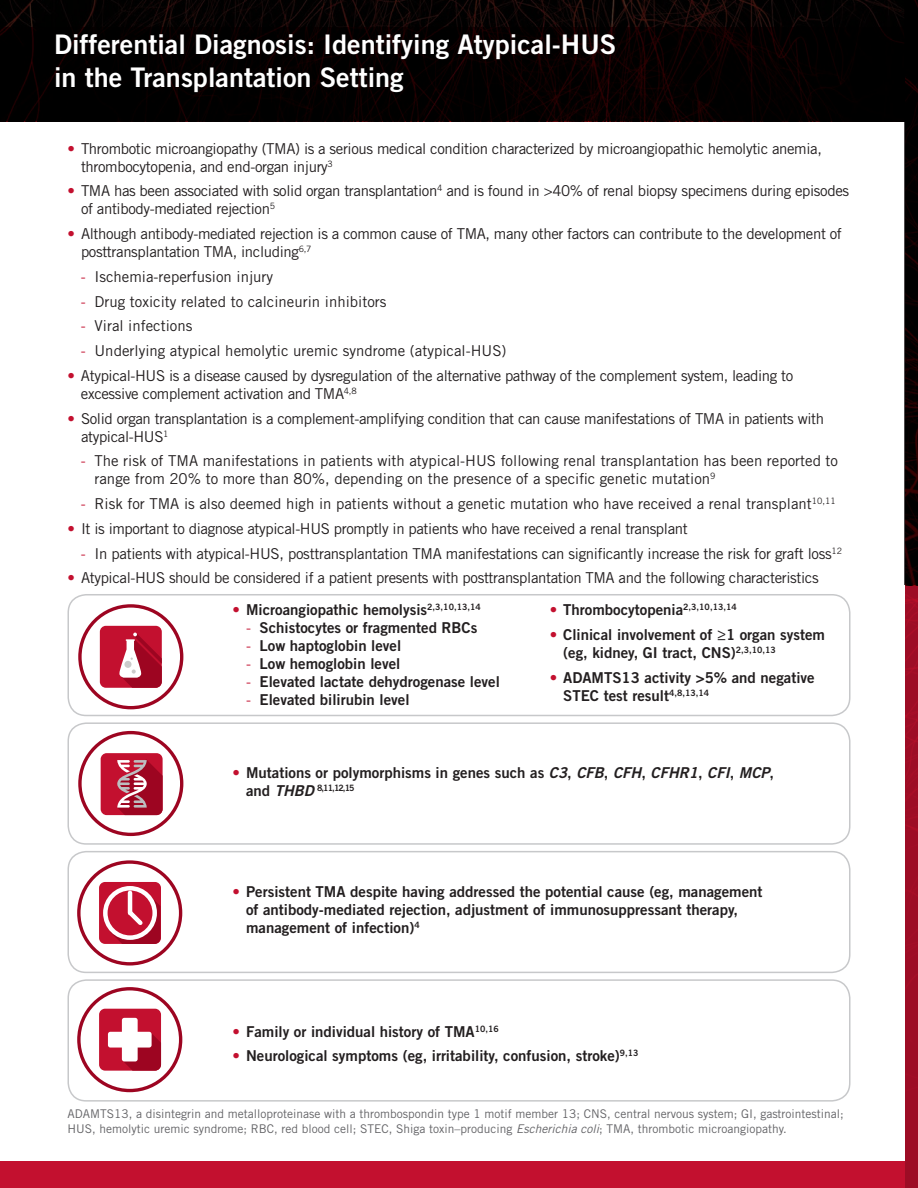
<style>
.page{position:relative;width:918px;height:1188px;background:#fff}
.page>*{position:absolute;margin:0;border:0;box-sizing:border-box;transform-origin:0 0}
.t1{font:27px/32.4px "Trade Gothic LT Std Bd 2";color:#fff}
.t2{font:15px/18px "Trade Gothic LT Std";letter-spacing:-.025em;color:#231f20}
.t3{font:15px/18px "Trade Gothic LT Std Bd 2";color:#231f20}
.t4{font:15px/18px "Trade Gothic LT Std";color:#231f20}
.t5{font:12px/14.4px "Trade Gothic LT Std";color:#636366}
.t6{font:8.7px "Trade Gothic LT Std Bd 2";color:#231f20}
.s1{color:#c3102f}
.s2{font-family:"Trade Gothic LT Std";color:#c3102f}
.s3{font-family:"Trade Gothic LT Std Bd 2 Obl"}
.s4{font-size:15px}
.s5{font-family:"Trade Gothic LT Std Bd 2 Obl";font-size:15px}
.s6{font-style:italic}
</style>
<div class="page">
<svg style="left:0;top:0;width:904px;height:122px;background:#050000"></svg>
<div style="left:905px;top:585px;width:13px;height:603px;background:#9d0c25"></div>
<svg style="left:904px;top:0;width:14px;height:585px;background:#0f0808"></svg>
<div style="left:68px;top:594px;width:782px;height:122px;border:2px solid #c7c8ca;border-radius:18px"></div>
<div style="left:68px;top:722px;width:782px;height:123px;border:2px solid #c7c8ca;border-radius:18px"></div>
<div style="left:68px;top:851px;width:782px;height:122px;border:2px solid #c7c8ca;border-radius:18px"></div>
<div style="left:68px;top:979px;width:782px;height:123px;border:2px solid #c7c8ca;border-radius:18px"></div>
<svg style="left:80px;top:606px;width:102px;height:102px"></svg>
<div style="left:78px;top:604px;width:105px;height:105px;border:3px solid #9d0521;border-radius:50%"></div>
<div style="left:100px;top:626px;width:62px;height:62px;background:#c3102f;border-radius:6px"></div>
<svg style="left:119px;top:633px;width:43px;height:55px"></svg>
<div style="left:77px;top:987px;width:105px;height:105px;border:3px solid #9d0521;border-radius:50%"></div>
<div style="left:99px;top:1009px;width:62px;height:62px;background:#c3102f;border-radius:6px"></div>
<svg style="left:124px;top:1034px;width:37px;height:37px"></svg>
<div style="left:122px;top:1018px;width:16px;height:43px;background:#fff;border-radius:2px"></div>
<div style="left:108px;top:1032px;width:44px;height:16px;background:#fff;border-radius:2px"></div>
<div style="left:78px;top:731px;width:105px;height:105px;border:3px solid #9d0521;border-radius:50%"></div>
<div style="left:101px;top:753px;width:62px;height:62px;background:#c3102f;border-radius:6px"></div>
<svg style="left:117px;top:759px;width:46px;height:56px"></svg>
<div style="left:0;top:1161px;width:904px;height:27px;background:#c3102f"></div>
<div style="left:77px;top:860px;width:105px;height:106px;border:3px solid #9d0521;border-radius:50%"></div>
<div style="left:99px;top:882px;width:62px;height:62px;background:#c3102f;border-radius:6px"></div>
<svg style="left:105px;top:888px;width:50px;height:50px"></svg>
<div style="left:103px;top:886px;width:54px;height:54px;border:4px solid #fff;border-radius:50%"></div>
<hr style="left:128px;top:893px;width:4px;height:20px;background:#fff">
<svg style="left:110px;top:894px;width:50px;height:50px"></svg>
<h1 class="t1" style="left:54px;top:28px;width:564px">Differential Diagnosis: Identifying Atypical-HUS in the Transplantation Setting</h1>
<p class="t2" style="left:81px;top:139px;width:742px;text-indent:-14px"><span class="s1">•</span> Thrombotic microangiopathy (TMA) is a serious medical condition characterized by microangiopathic hemolytic anemia, thrombocytopenia, and end-organ injury<sup>3</sup></p>
<p class="t2" style="left:81px;top:182px;width:770px;text-indent:-14px"><span class="s1">•</span> TMA has been associated with solid organ transplantation<sup>4</sup> and is found in &gt;40% of renal biopsy specimens during episodes of antibody-mediated rejection<sup>5</sup></p>
<p class="t2" style="left:81px;top:224px;width:762px;text-indent:-14px"><span class="s1">•</span> Although antibody-mediated rejection is a common cause of TMA, many other factors can contribute to the development of posttransplantation TMA, including<sup>6,7</sup></p>
<p class="t4" style="left:81px;top:267px;width:194px"><span class="s1">-</span> Ischemia-reperfusion injury</p>
<p class="t4" style="left:81px;top:292px;width:307px"><span class="s1">-</span> Drug toxicity related to calcineurin inhibitors</p>
<p class="t4" style="left:81px;top:317px;width:113px"><span class="s1">-</span> Viral infections</p>
<p class="t4" style="left:81px;top:341px;width:427px"><span class="s1">-</span> Underlying atypical hemolytic uremic syndrome (atypical-HUS)</p>
<p class="t2" style="left:81px;top:366px;width:714px;text-indent:-13px"><span class="s1">•</span> Atypical-HUS is a disease caused by dysregulation of the alternative pathway of the complement system, leading to excessive complement activation and TMA<sup>4,8</sup></p>
<p class="t2" style="left:81px;top:409px;width:745px;text-indent:-14px"><span class="s1">•</span> Solid organ transplantation is a complement-amplifying condition that can cause manifestations of TMA in patients with atypical-HUS<sup>1</sup></p>
<p class="t4" style="left:94px;top:452px;width:745px;text-indent:-13px"><span class="s1">-</span> The risk of TMA manifestations in patients with atypical-HUS following renal transplantation has been reported to range from 20% to more than 80%, depending on the presence of a specific genetic mutation<sup>9</sup></p>
<p class="t4" style="left:81px;top:494px;width:756px"><span class="s1">-</span> Risk for TMA is also deemed high in patients without a genetic mutation who have received a renal transplant<sup>10,11</sup></p>
<p class="t2" style="left:68px;top:519px;width:622px"><span class="s1">•</span> It is important to diagnose atypical-HUS promptly in patients who have received a renal transplant</p>
<p class="t2" style="left:81px;top:544px;width:763px"><span class="s1">-</span> In patients with atypical-HUS, posttransplantation TMA manifestations can significantly increase the risk for graft loss<sup>12</sup></p>
<p class="t2" style="left:68px;top:569px;width:753px"><span class="s1">•</span> Atypical-HUS should be considered if a patient presents with posttransplantation TMA and the following characteristics</p>
<p class="t3" style="left:233px;top:601px;width:250px"><span class="s2">•</span> Microangiopathic hemolysis<sup>2,3,10,13,14</sup></p>
<p class="t3" style="left:246px;top:619px;width:233px"><span class="s2">-</span> Schistocytes or fragmented RBCs</p>
<p class="t3" style="left:246px;top:637px;width:157px"><span class="s2">-</span> Low haptoglobin level</p>
<p class="t3" style="left:246px;top:655px;width:156px"><span class="s2">-</span> Low hemoglobin level</p>
<p class="t3" style="left:246px;top:673px;width:255px"><span class="s2">-</span> Elevated lactate dehydrogenase level</p>
<p class="t3" style="left:246px;top:691px;width:165px"><span class="s2">-</span> Elevated bilirubin level</p>
<p class="t3" style="left:550px;top:601px;width:188px"><span class="s2">•</span> Thrombocytopenia<sup>2,3,10,13,14</sup></p>
<p class="t3" style="left:563px;top:625px;width:263px;text-indent:-14px"><span class="s2">•</span> Clinical involvement of ≥1 organ system (eg, kidney, GI tract, CNS)<sup>2,3,10,13</sup></p>
<p class="t3" style="left:563px;top:668px;width:253px;text-indent:-14px"><span class="s2">•</span> ADAMTS13 activity &gt;5% and negative<br>STEC test result<sup>4,8,13,14</sup></p>
<p class="t3" style="left:233px;top:763px;width:543px"><span class="s2">•</span> Mutations or polymorphisms in genes such as <span class="s3">C3</span>, <span class="s3">CFB</span>, <span class="s3">CFH</span>, <span class="s3">CFHR1</span>, <span class="s3">CFI</span>, <span class="s3">MCP</span>,</p>
<p class="t6" style="left:246px;top:783px;width:110px"><span class="s4">and</span> <span class="s5">THBD</span> 8,11,12,15</p>
<p class="t3" style="left:246px;top:882px;width:518px;text-indent:-14px"><span class="s2">•</span> Persistent TMA despite having addressed the potential cause (eg, management of antibody-mediated rejection, adjustment of immunosuppressant therapy, management of infection)<sup>4</sup></p>
<p class="t3" style="left:233px;top:1022px;width:268px"><span class="s2">•</span> Family or individual history of TMA<sup>10,16</sup></p>
<p class="t3" style="left:233px;top:1047px;width:407px"><span class="s2">•</span> Neurological symptoms (eg, irritability, confusion, stroke)<sup>9,13</sup></p>
<p class="t5" style="left:68px;top:1107px;width:778px">ADAMTS13, a disintegrin and metalloproteinase with a thrombospondin type 1 motif member 13; CNS, central nervous system; GI, gastrointestinal;<br>HUS, hemolytic uremic syndrome; RBC, red blood cell; STEC, Shiga toxin–producing <span class="s6">Escherichia coli</span>; TMA, thrombotic microangiopathy.</p>
</div>
